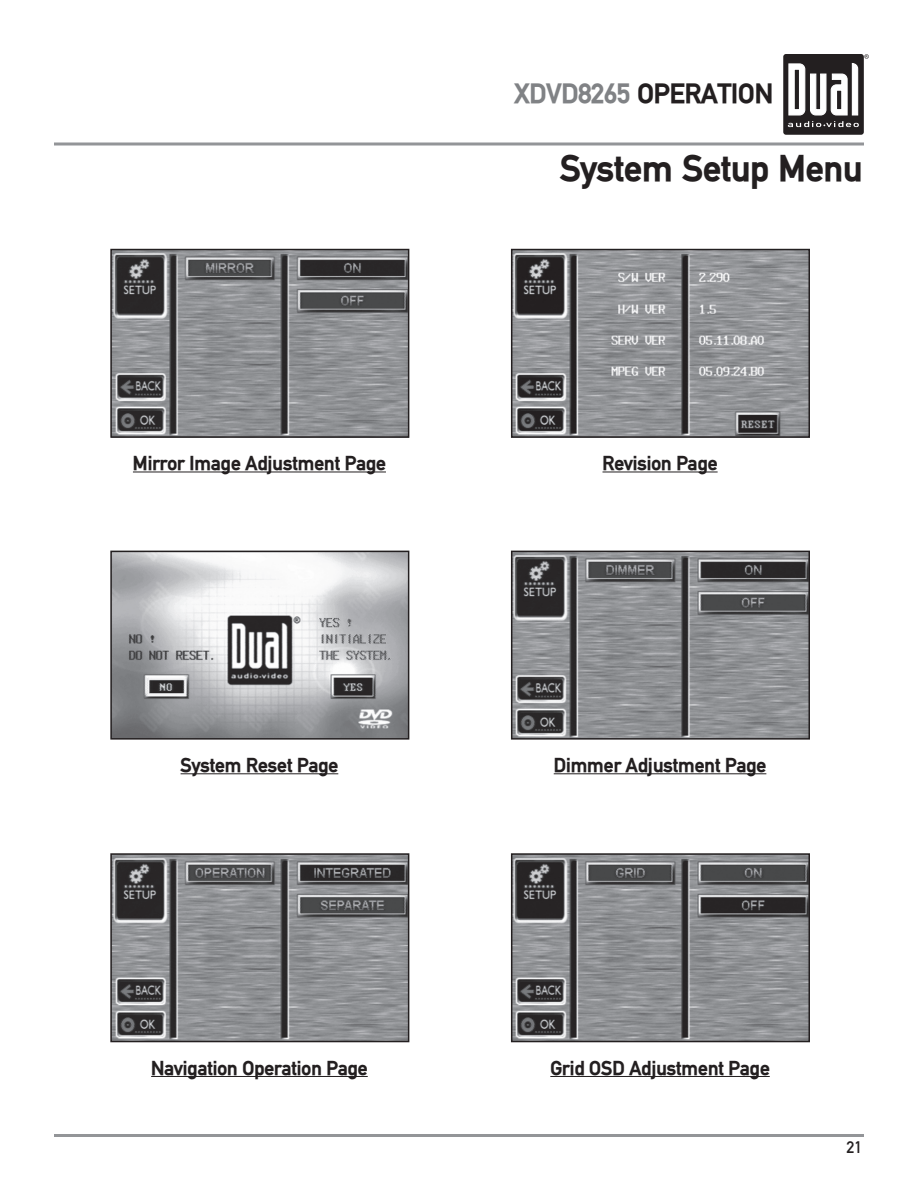
<style>
.page{position:relative;width:918px;height:1188px;background:#fff}
.page>*{position:absolute;margin:0;border:0;box-sizing:border-box;transform-origin:0 0}
.t1{font:700 36px "DIN Mittelschrift";color:#231f20}
.t2{font:700 27px "DIN Mittelschrift";color:#231f20}
.t3{font:700 19.5px "DIN Mittelschrift";color:#231f20}
.t4{font:16.5px "DIN Mittelschrift";color:#231f20}
.s1{color:#808285}
</style>
<div class="page">
<div style="left:783px;top:54px;width:81px;height:81px;background:#231f20;border-radius:3px"></div>
<svg style="left:788px;top:54px;width:81px;height:73px"></svg>
<hr style="left:54px;top:143px;width:810px;height:3px;background:#939598">
<hr style="left:54px;top:1134px;width:810px;height:3px;background:#939598">
<img style="left:514px;top:856px;width:293px;height:183px">
<div style="left:511px;top:853px;width:299px;height:189px;border:2px solid #231f20"></div>
<img style="left:514px;top:554px;width:293px;height:183px">
<div style="left:511px;top:551px;width:299px;height:189px;border:2px solid #231f20"></div>
<img style="left:514px;top:252px;width:293px;height:183px">
<div style="left:511px;top:249px;width:299px;height:189px;border:2px solid #231f20"></div>
<img style="left:113px;top:856px;width:293px;height:183px">
<div style="left:110px;top:853px;width:299px;height:189px;border:2px solid #231f20"></div>
<img style="left:113px;top:554px;width:293px;height:183px">
<div style="left:110px;top:551px;width:299px;height:189px;border:2px solid #231f20"></div>
<img style="left:113px;top:252px;width:293px;height:183px">
<div style="left:110px;top:249px;width:299px;height:189px;border:2px solid #231f20"></div>
<hr style="left:133px;top:471px;width:253px;height:1px;background:#231f20">
<hr style="left:181px;top:773px;width:157px;height:1px;background:#231f20">
<hr style="left:151px;top:1076px;width:217px;height:1px;background:#231f20">
<hr style="left:603px;top:471px;width:115px;height:1px;background:#231f20">
<hr style="left:554px;top:773px;width:212px;height:1px;background:#231f20">
<hr style="left:550px;top:1076px;width:220px;height:1px;background:#231f20">
<h2 class="t2" style="left:515px;top:77px;width:260px"><span class="s1">XDVD8265</span> OPERATION</h2>
<h1 class="t1" style="left:560px;top:147px;width:304px">System Setup Menu</h1>
<p class="t3" style="left:133px;top:452px;width:255px">Mirror Image Adjustment Page</p>
<p class="t3" style="left:603px;top:452px;width:117px">Revision Page</p>
<p class="t3" style="left:181px;top:754px;width:159px">System Reset Page</p>
<p class="t3" style="left:554px;top:754px;width:214px">Dimmer Adjustment Page</p>
<p class="t3" style="left:151px;top:1056px;width:218px">Navigation Operation Page</p>
<p class="t3" style="left:550px;top:1056px;width:221px">Grid OSD Adjustment Page</p>
<p class="t4" style="left:847px;top:1138px;width:17px">21</p>
</div>
